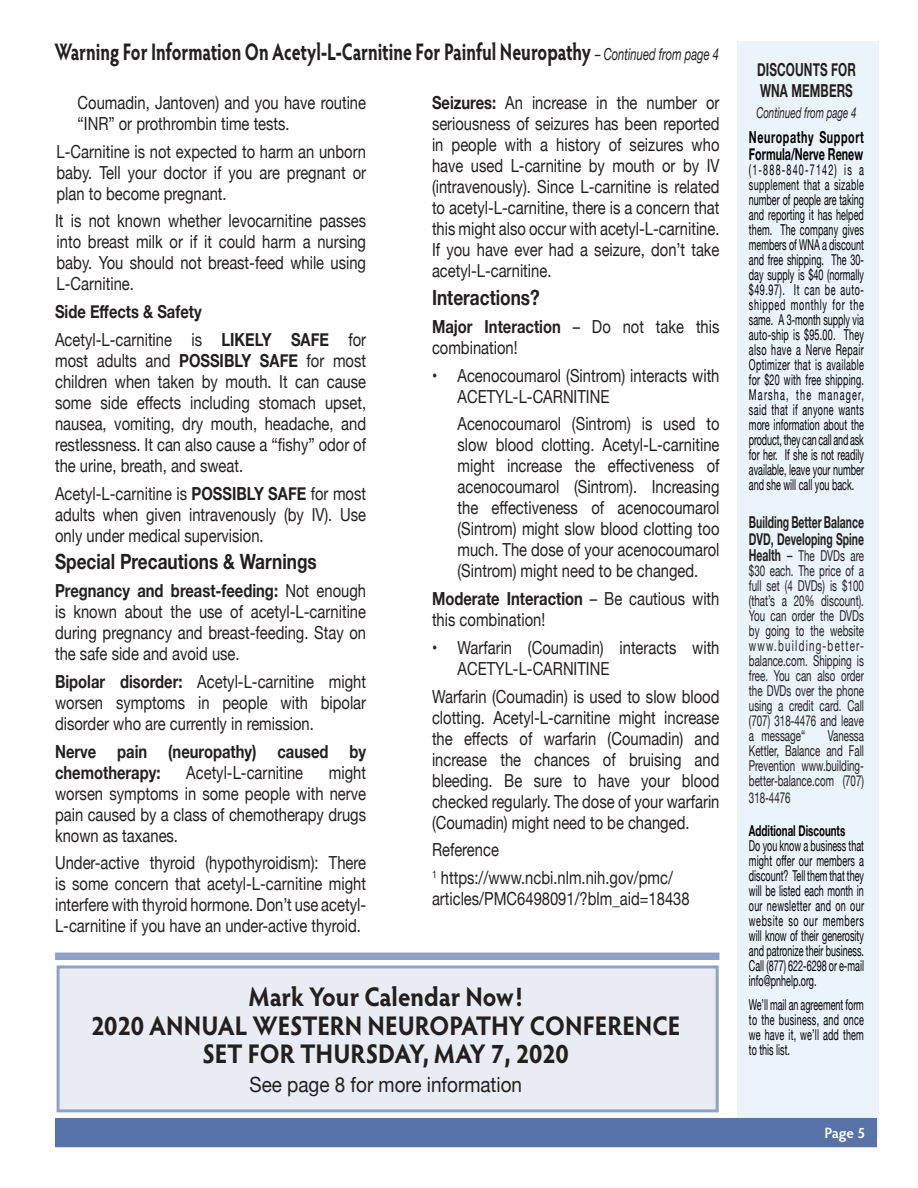
<style>
.page{position:relative;width:918px;height:1188px;background:#fff}
.page>*{position:absolute;margin:0;border:0;box-sizing:border-box;transform-origin:0 0}
.t1{font:700 27px "Hypatia Sans Pro";letter-spacing:-.005em;color:#231f20;scale:.9 1}
.t2{font:700 24px "Hypatia Sans Pro";letter-spacing:-.005em;color:#231f20;scale:.72 1}
.t3{font:700 21px "Helvetica Neue";color:#231f20;scale:.82 1}
.t4{font:21px "Helvetica Neue";color:#231f20;scale:.9 1}
.t5{font:18px/21px "Helvetica Neue";color:#231f20;text-align:justify;scale:.82 1}
.t6{font:700 18px/21px "Helvetica Neue";color:#231f20;scale:.82 1}
.t7{font:700 18px/21px "Helvetica Neue";color:#231f20;scale:.65 1}
.t8{font:700 16.5px/16.5px "Helvetica Neue";color:#231f20;scale:.63 1}
.t9{font:700 16.5px/16.5px "Helvetica Neue";letter-spacing:.04em;color:#000;scale:.65 1}
.t10{font:15px/15px "Helvetica Neue";color:#000;text-align:justify;scale:.6 1}
.t11{font:15px/15px "Helvetica Neue";color:#231f20;text-align:justify;scale:.65 1}
.t12{font:700 15px "Helvetica Neue";color:#000;scale:.65 1}
.t13{font:italic 15px "Helvetica Neue";color:#231f20;scale:.65 1}
.Folio{font:600 15px "Hypatia Sans Pro";color:#fff}
.s1{font-family:"Helvetica Neue";font-weight:400;font-style:italic;font-size:16.5px}
.s2{font-weight:700}
.s3{font-weight:700;font-size:16.5px}
.s4{font-size:16.5px}
</style>
<div class="page">
<div style="left:738px;top:42px;width:141px;height:1095px;background:#ebf4fa"></div>
<div style="left:56px;top:1119px;width:821px;height:28px;background:#5773a8"></div>
<div style="left:55px;top:1118px;width:823px;height:29px;border:2px solid #5773a8"></div>
<div style="left:55px;top:953px;width:665px;height:7px;background:#8fa2c5"></div>
<div style="left:57px;top:965px;width:662px;height:147px;background:#e9ecf3;border:3px solid #8fa2c5"></div>
<p class="t2" style="left:54px;top:35px;width:925px">Warning For Information On Acetyl-L-Carnitine For Painful Neuropathy <span class="s1">– Continued from page 4</span></p>
<p class="t5" style="left:78px;top:93px;width:353px">Coumadin, Jantoven) and you have routine “INR” or prothrombin time tests.</p>
<p class="t5" style="left:57px;top:142px;width:379px">L-Carnitine is not expected to harm an unborn baby. Tell your doctor if you are pregnant or plan to become pregnant.</p>
<p class="t5" style="left:55px;top:212px;width:381px">It is not known whether levocarnitine passes into breast milk or if it could harm a nursing baby. You should not breast-feed while using L-Carnitine.</p>
<p class="t6" style="left:55px;top:302px;width:180px">Side Effects &amp; Safety</p>
<p class="t5" style="left:55px;top:330px;width:381px">Acetyl-L-carnitine is <span class="s2">LIKELY SAFE</span> for most adults and <span class="s2">POSSIBLY SAFE</span> for most children when taken by mouth. It can cause some side effects including stomach upset, nausea, vomiting, dry mouth, headache, and restlessness. It can also cause a “fishy” odor of the urine, breath, and sweat.</p>
<p class="t5" style="left:55px;top:484px;width:381px">Acetyl-L-carnitine is <span class="s2">POSSIBLY SAFE</span> for most adults when given intravenously (by IV). Use only under medical supervision.</p>
<p class="t3" style="left:55px;top:545px;width:321px">Special Precautions &amp; Warnings</p>
<p class="t5" style="left:55px;top:581px;width:381px"><span class="s2">Pregnancy and breast-feeding:</span> Not enough is known about the use of acetyl-L-carnitine during pregnancy and breast-feeding. Stay on the safe side and avoid use.</p>
<p class="t5" style="left:55px;top:672px;width:381px"><span class="s2">Bipolar disorder:</span> Acetyl-L-carnitine might worsen symptoms in people with bipolar disorder who are currently in remission.</p>
<p class="t6" style="left:55px;top:741px;width:381px">Nerve pain (neuropathy) caused by chemotherapy:</p>
<p class="t5" style="left:55px;top:763px;width:381px;text-indent:274px">might worsen symptoms in some people with nerve pain caused by a class of chemotherapy drugs known as taxanes.</p>
<p class="t5" style="left:55px;top:854px;width:381px">Under-active thyroid (hypothyroidism): There is some concern that acetyl-L-carnitine might interfere with thyroid hormone. Don’t use acetyl-L-carnitine if you have an under-active thyroid.</p>
<p class="t5" style="left:186px;top:763px;width:144px">Acetyl-L-carnitine</p>
<p class="t5" style="left:432px;top:93px;width:352px"><span class="s2">Seizures:</span> An increase in the number or seriousness of seizures has been reported in people with a history of seizures who have used L-carnitine by mouth or by IV (intravenously). Since L-carnitine is related to acetyl-L-carnitine, there is a concern that this might also occur with acetyl-L-carnitine.<br>If you have ever had a seizure, don’t take acetyl-L-carnitine.</p>
<p class="t3" style="left:432px;top:281px;width:133px">Interactions?</p>
<p class="t5" style="left:432px;top:317px;width:352px"><span class="s2">Major Interaction</span> – Do not take this combination!</p>
<p class="t5" style="left:458px;top:366px;width:321px;text-indent:-26px">• Acenocoumarol (Sintrom) interacts with<br>ACETYL-L-CARNITINE</p>
<p class="t5" style="left:458px;top:414px;width:321px">Acenocoumarol (Sintrom) is used to slow blood clotting. Acetyl-L-carnitine might increase the effectiveness of acenocoumarol (Sintrom). Increasing the effectiveness of acenocoumarol (Sintrom) might slow blood clotting too much. The dose of your acenocoumarol (Sintrom) might need to be changed.</p>
<p class="t5" style="left:432px;top:589px;width:352px"><span class="s2">Moderate Interaction</span> – Be cautious with this combination!</p>
<p class="t5" style="left:458px;top:638px;width:321px;text-indent:-26px">• Warfarin (Coumadin) interacts with<br>ACETYL-L-CARNITINE</p>
<p class="t5" style="left:432px;top:687px;width:352px">Warfarin (Coumadin) is used to slow blood clotting. Acetyl-L-carnitine might increase the effects of warfarin (Coumadin) and increase the chances of bruising and bleeding. Be sure to have your blood checked regularly. The dose of your warfarin (Coumadin) might need to be changed.</p>
<p class="t5" style="left:432px;top:840px;width:83px">Reference</p>
<p class="t5" style="left:432px;top:868px;width:316px"><sup>1</sup> https://www.ncbi.nlm.nih.gov/pmc/ articles/PMC6498091/?blm_aid=18438</p>
<p class="t1" style="left:249px;top:978px;width:306px">Mark Your Calendar Now!</p>
<p class="t1" style="left:91px;top:1006px;width:657px">2020 ANNUAL WESTERN NEUROPATHY CONFERENCE</p>
<p class="t1" style="left:203px;top:1035px;width:409px">SET FOR THURSDAY, MAY 7, 2020</p>
<p class="t4" style="left:249px;top:1069px;width:305px">See page 8 for more information</p>
<p class="t7" style="left:757px;top:59px;width:153px">DISCOUNTS FOR<br>WNA MEMBERS</p>
<p class="t13" style="left:756px;top:102px;width:156px">Continued from page 4</p>
<p class="t9" style="left:749px;top:130px;width:178px">Neuropathy Support<br>Formula/Nerve Renew</p>
<p class="t10" style="left:749px;top:163px;width:193px">(1-888-840-7142) is a supplement that a sizable number of people are taking and reporting it has helped them. The company gives members of WNA a discount and free shipping. The 30- day supply is $40 (normally $49.97). It can be auto&shy;shipped monthly for the same. A 3-month supply via auto-ship is $95.00. They also have a Nerve Repair Optimizer that is available for $20 with free shipping.<br>Marsha, the manager, said that if anyone wants more information about the product, they can call and ask for her. If she is not readily available, leave your number and she will call you back.</p>
<p class="t8" style="left:749px;top:514px;width:184px">Building Better Balance<br>DVD, Developing Spine</p>
<p class="t11" style="left:749px;top:549px;width:179px"><span class="s3">Health</span> <span class="s4">–</span> The DVDs are $30 each. The price of a full set (4 DVDs) is $100 (that’s a 20% discount).<br>You can order the DVDs by going to the website www.building-better&shy;balance.com. Shipping is free. You can also order the DVDs over the phone using a credit card. Call (707) 318-4476 and leave a message“</p>
<p class="t11" style="left:749px;top:729px;width:179px;text-indent:79px">Vanessa Kettler, Balance and Fall Prevention www.building&shy;better-balance.com (707)</p>
<p class="t11" style="left:749px;top:791px;width:66px">318-4476</p>
<p class="t12" style="left:749px;top:819px;width:150px">Additional Discounts</p>
<p class="t10" style="left:749px;top:839px;width:193px">Do you know a business that might offer our members a discount? Tell them that they will be listed each month in our newsletter and on our website so our members will know of their generosity and patronize their business.<br>Call (877) 622-6298 or e-mail info@pnhelp.org.</p>
<p class="t10" style="left:749px;top:998px;width:193px">We’ll mail an agreement form to the business, and once we have it, we’ll add them to this list.</p>
<p class="Folio" style="left:824px;top:1123px;width:43px">Page 5</p>
</div>
